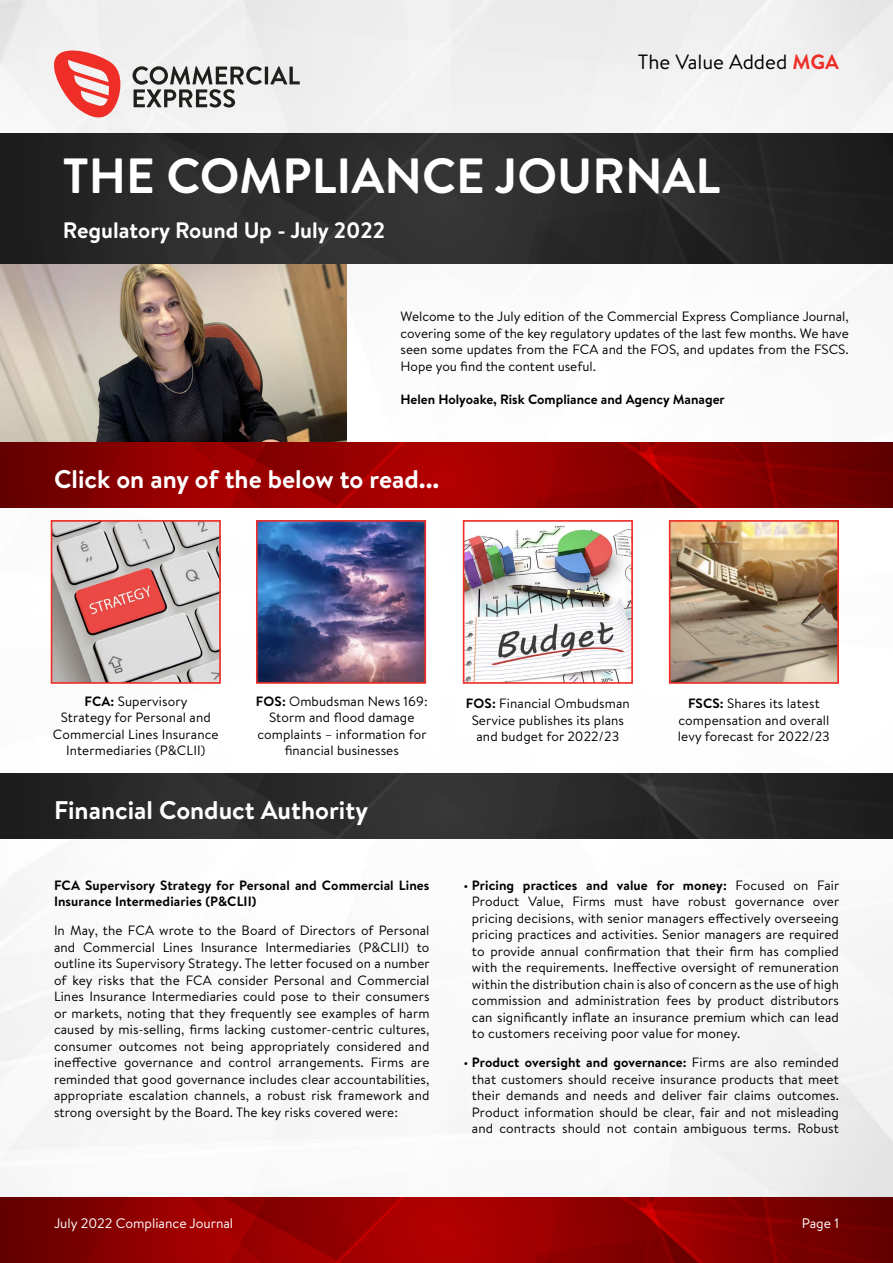
<style>
.page{position:relative;width:893px;height:1263px;background:#fff}
.page>*{position:absolute;margin:0;border:0;box-sizing:border-box;transform-origin:0 0}
.t1{font:700 49.35px "Brandon Text";color:#fff}
.t2{font:700 25.5px "Brandon Text";color:#fff}
.t3{font:700 22.35px "Brandon Text";color:#fff}
.t4{font:20.7px "Brandon Text";color:#000}
.t5{font:13.8px "Brandon Text";color:#fff}
.t6{font:13.5px/16.5px "Brandon Text";letter-spacing:.01em;color:#000;text-align:justify}
.t7{font:700 13.5px/16.5px "Brandon Text";letter-spacing:.01em;color:#000}
.s1{font-weight:700;color:#ee2e27}
.s2{font-weight:700}
</style>
<div class="page">
<img style="left:0;top:0;width:893px;height:1197px">
<svg style="left:47px;top:44px;width:77px;height:78px"></svg>
<hr style="left:265px;top:67px;width:3px;height:17px;background:#1f1f1b">
<svg style="left:270px;top:66px;width:30px;height:18px"></svg>
<svg style="left:133px;top:66px;width:129px;height:42px"></svg>
<img style="left:0;top:773px;width:893px;height:65px">
<img style="left:0;top:264px;width:347px;height:178px">
<img style="left:0;top:133px;width:893px;height:131px">
<img style="left:0;top:442px;width:893px;height:65px">
<img style="left:0;top:1197px;width:893px;height:65px">
<img style="left:54px;top:523px;width:164px;height:158px">
<div style="left:51px;top:520px;width:170px;height:164px;border:2px solid #ee2e27"></div>
<img style="left:259px;top:523px;width:164px;height:158px">
<div style="left:256px;top:520px;width:170px;height:164px;border:2px solid #ee2e27"></div>
<img style="left:466px;top:523px;width:164px;height:158px">
<div style="left:463px;top:520px;width:170px;height:164px;border:2px solid #ee2e27"></div>
<img style="left:672px;top:523px;width:164px;height:158px">
<div style="left:669px;top:520px;width:170px;height:164px;border:2px solid #ee2e27"></div>
<h3 class="t4" style="left:638px;top:47px;width:203px">The Value Added <span class="s1">MGA</span></h3>
<h1 class="t1" style="left:63px;top:142px;width:659px">THE COMPLIANCE JOURNAL</h1>
<h3 class="t3" style="left:63px;top:215px;width:324px">Regulatory Round Up - July 2022</h3>
<p class="t6" style="left:401px;top:308px;width:450px">Welcome to the July edition of the Commercial Express Compliance Journal, covering some of the key regulatory updates of the last few months. We have seen some updates from the FCA and the FOS, and updates from the FSCS.<br>Hope you find the content useful.</p>
<p class="t7" style="left:401px;top:391px;width:326px">Helen Holyoake, Risk Compliance and Agency Manager</p>
<h2 class="t2" style="left:54px;top:461px;width:387px">Click on any of the below to read...</h2>
<p class="t6" style="left:53px;top:692px;width:167px;text-align:center"><span class="s2">FCA:</span> Supervisory<br>Strategy for Personal and<br>Commercial Lines Insurance<br>Intermediaries (P&amp;CLII)</p>
<p class="t6" style="left:256px;top:692px;width:173px;text-align:center"><span class="s2">FOS:</span> Ombudsman News 169:<br>Storm and flood damage complaints – information for financial businesses</p>
<p class="t6" style="left:466px;top:695px;width:165px;text-align:center"><span class="s2">FOS:</span> Financial Ombudsman<br>Service publishes its plans and budget for 2022/23</p>
<p class="t6" style="left:678px;top:695px;width:153px;text-align:center"><span class="s2">FSCS:</span> Shares its latest compensation and overall levy forecast for 2022/23</p>
<h2 class="t2" style="left:54px;top:792px;width:316px">Financial Conduct Authority</h2>
<p class="t7" style="left:54px;top:876px;width:377px">FCA Supervisory Strategy for Personal and Commercial Lines<br>Insurance Intermediaries (P&amp;CLII)</p>
<p class="t6" style="left:54px;top:922px;width:377px">In May, the FCA wrote to the Board of Directors of Personal and Commercial Lines Insurance Intermediaries (P&amp;CLII) to outline its Supervisory Strategy. The letter focused on a number of key risks that the FCA consider Personal and Commercial Lines Insurance Intermediaries could pose to their consumers or markets, noting that they frequently see examples of harm caused by mis-selling, firms lacking customer-centric cultures, consumer outcomes not being appropriately considered and ineffective governance and control arrangements. Firms are reminded that good governance includes clear accountabilities, appropriate escalation channels, a robust risk framework and strong oversight by the Board. The key risks covered were:</p>
<p class="t6" style="left:472px;top:876px;width:369px;text-indent:-8px">• <span class="s2">Pricing practices and value for money:</span> Focused on Fair Product Value, Firms must have robust governance over pricing decisions, with senior managers effectively overseeing pricing practices and activities. Senior managers are required to provide annual confirmation that their firm has complied with the requirements. Ineffective oversight of remuneration within the distribution chain is also of concern as the use of high commission and administration fees by product distributors can significantly inflate an insurance premium which can lead to customers receiving poor value for money.</p>
<p class="t6" style="left:472px;top:1054px;width:368px;text-indent:-8px">• <span class="s2">Product oversight and governance:</span> Firms are also reminded that customers should receive insurance products that meet their demands and needs and deliver fair claims outcomes.<br>Product information should be clear, fair and not misleading and contracts should not contain ambiguous terms. Robust</p>
<p class="t5" style="left:54px;top:1214px;width:181px">July 2022 Compliance Journal</p>
<p class="t5" style="left:802px;top:1214px;width:39px">Page 1</p>
</div>
